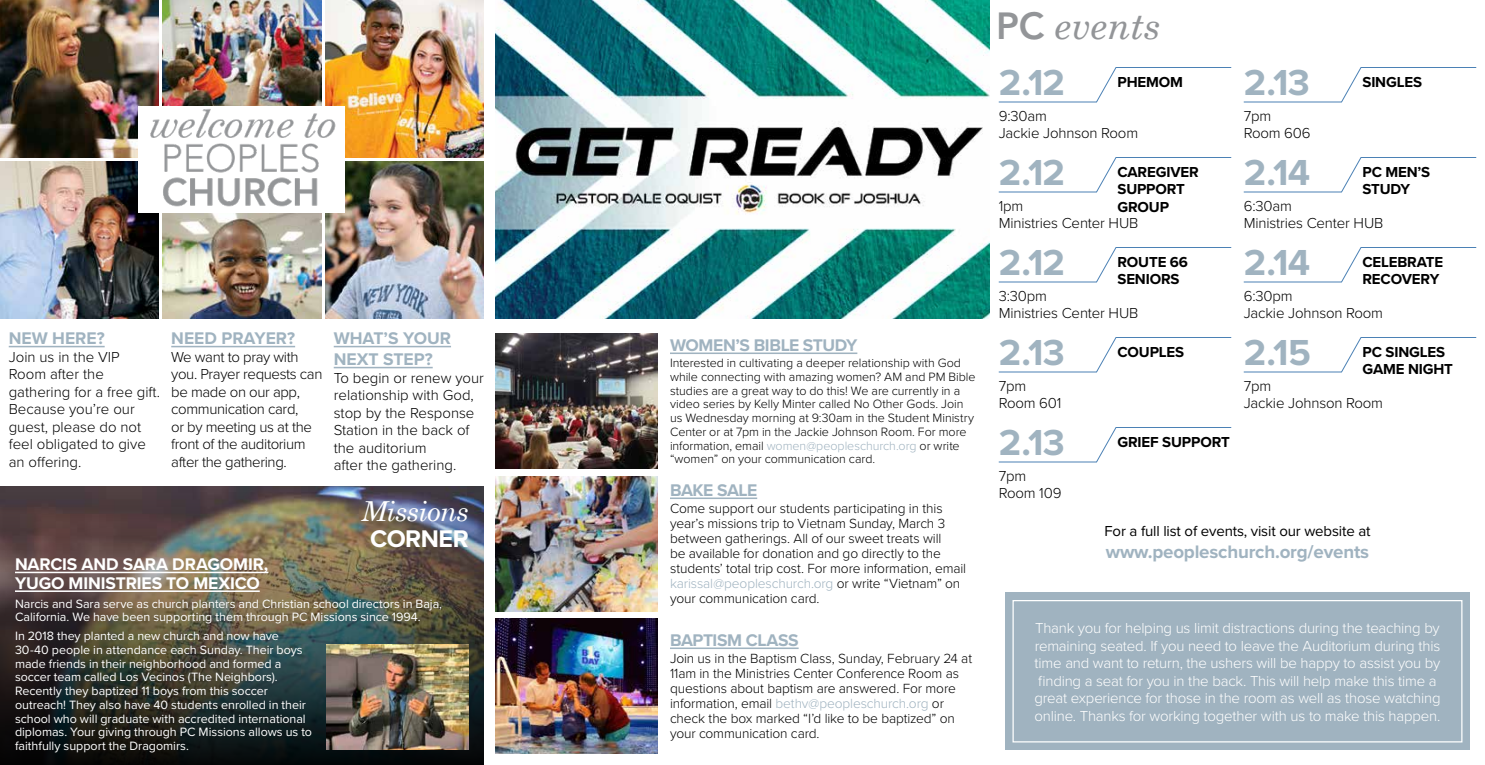
<style>
.page{position:relative;width:1485px;height:765px;background:#fff}
.page>*{position:absolute;margin:0;border:0;box-sizing:border-box;transform-origin:0 0}
.t1{font:700 37.5px "Proxima Nova";letter-spacing:-.02em;color:#a0b3c0}
.t2{font:italic 37.5px "New Century Schlbk";color:#939598}
.t3{font:italic 27.5px "Century Schoolbook";letter-spacing:-.02em;color:#fff}
.t4{font:700 25px "Proxima Nova";letter-spacing:-.02em;color:#fff}
.t5{font:700 18.75px "Proxima Nova";letter-spacing:-.01em;color:#a0b3c0}
.t6{font:700 17.5px "Proxima Nova";letter-spacing:-.02em;color:#a0b3c0}
.t7{font:700 17.5px/18.8px "Proxima Nova";letter-spacing:-.005em;color:#fff}
.t8{font:700 17.5px/21px "Proxima Nova";color:#a0b3c0}
.t9{font:300 15px/17.5px "Proxima Nova";letter-spacing:-.01em;color:#000}
.t10{font:300 15px/17.5px "Proxima Nova";letter-spacing:-.015em;color:#fff}
.t11{font:700 15px/17.5px "Proxima Nova";letter-spacing:-.01em;color:#000}
.t12{font:15px "Proxima Nova";letter-spacing:-.01em;color:#000}
.t13{font:300 13.75px/15px "Proxima Nova";letter-spacing:-.01em;color:#000}
.t14{font:12.5px/13.8px "Proxima Nova";letter-spacing:-.005em;color:#fff}
.t15{font:300 12.5px/13.8px "Proxima Nova";letter-spacing:-.005em;color:#000}
.s1{color:#a0b3c0}
.s2{font-family:"Avenir";font-weight:800;font-style:normal}
</style>
<div class="page">
<img style="left:0;top:486px;width:484px;height:6px">
<img style="left:0;top:492px;width:484px;height:273px">
<hr style="left:15px;top:572px;width:253px;height:1px;background:#fff">
<hr style="left:15px;top:590px;width:245px;height:2px;background:#fff">
<hr style="left:670px;top:353px;width:187px;height:1px;background:#a0b3c0">
<hr style="left:670px;top:648px;width:129px;height:1px;background:#a0b3c0">
<hr style="left:670px;top:498px;width:87px;height:1px;background:#a0b3c0">
<img style="left:0;top:0;width:159px;height:158px">
<img style="left:0;top:161px;width:159px;height:158px">
<img style="left:162px;top:0;width:159px;height:106px">
<img style="left:162px;top:213px;width:159px;height:106px">
<img style="left:325px;top:0;width:159px;height:158px">
<img style="left:325px;top:161px;width:159px;height:158px">
<div style="left:139px;top:106px;width:206px;height:106px;background:#fff"></div>
<img style="left:150px;top:109px;width:186px;height:98px">
<hr style="left:9px;top:346px;width:96px;height:1px;background:#a0b3c0">
<hr style="left:171px;top:346px;width:124px;height:1px;background:#a0b3c0">
<hr style="left:334px;top:346px;width:117px;height:1px;background:#a0b3c0">
<hr style="left:334px;top:367px;width:99px;height:1px;background:#a0b3c0">
<img style="left:495px;top:619px;width:163px;height:135px">
<img style="left:495px;top:476px;width:163px;height:135px">
<img style="left:495px;top:334px;width:163px;height:135px">
<img style="left:326px;top:645px;width:143px;height:105px">
<img style="left:495px;top:0;width:495px;height:319px">
<div style="left:1005px;top:592px;width:465px;height:158px;background:#a0b3c0"></div>
<div style="left:1012px;top:600px;width:450px;height:142px;border:1px solid #fff"></div>
<svg style="left:998px;top:67px;width:234px;height:36px"></svg>
<svg style="left:1243px;top:67px;width:234px;height:36px"></svg>
<svg style="left:998px;top:157px;width:234px;height:36px"></svg>
<svg style="left:1243px;top:157px;width:234px;height:36px"></svg>
<svg style="left:998px;top:247px;width:234px;height:36px"></svg>
<svg style="left:1243px;top:247px;width:234px;height:36px"></svg>
<svg style="left:998px;top:337px;width:234px;height:36px"></svg>
<svg style="left:1243px;top:337px;width:234px;height:36px"></svg>
<svg style="left:998px;top:427px;width:234px;height:36px"></svg>
<p class="t6" style="left:9px;top:325px;width:97px">NEW HERE?</p>
<p class="t9" style="left:9px;top:347px;width:153px">Join us in the VIP<br>Room after the gathering for a free gift.<br>Because you’re our guest, please do not feel obligated to give an offering.</p>
<p class="t8" style="left:171px;top:327px;width:125px">NEED PRAYER?</p>
<p class="t9" style="left:171px;top:347px;width:153px">We want to pray with you. Prayer requests can be made on our app, communication card,<br>or by meeting us at the front of the auditorium after the gathering.</p>
<p class="t8" style="left:334px;top:327px;width:119px">WHAT’S YOUR<br>NEXT STEP?</p>
<p class="t9" style="left:334px;top:368px;width:152px">To begin or renew your relationship with God, stop by the Response<br>Station in the back of the auditorium<br>after the gathering.</p>
<h2 class="t3" style="left:361px;top:494px;width:109px">Missions</h2>
<h3 class="t4" style="left:370px;top:520px;width:100px">CORNER</h3>
<p class="t7" style="left:15px;top:554px;width:255px">NARCIS AND SARA DRAGOMIR,<br>YUGO MINISTRIES TO MEXICO</p>
<p class="t14" style="left:15px;top:596px;width:429px">Narcis and Sara serve as church planters and Christian school directors in Baja,<br>California. We have been supporting them through PC Missions since 1994.</p>
<p class="t14" style="left:15px;top:628px;width:299px">In 2018 they planted a new church and now have 30-40 people in attendance each Sunday. Their boys made friends in their neighborhood and formed a soccer team called Los Vecinos (The Neighbors).<br>Recently they baptized 11 boys from this soccer outreach! They also have 40 students enrolled in their school who will graduate with accredited international diplomas. Your giving through PC Missions allows us to faithfully support the Dragomirs.</p>
<p class="t6" style="left:670px;top:332px;width:189px">WOMEN’S BIBLE STUDY</p>
<p class="t15" style="left:670px;top:355px;width:307px">Interested in cultivating a deeper relationship with God while connecting with amazing women? AM and PM Bible studies are a great way to do this! We are currently in a video series by Kelly Minter called No Other Gods. Join us Wednesday morning at 9:30am in the Student Ministry Center or at 7pm in the Jackie Johnson Room. For more information, email <span class="s1">women@peopleschurch.org</span> or write “women” on your communication card.</p>
<p class="t6" style="left:670px;top:477px;width:89px">BAKE SALE</p>
<p class="t13" style="left:670px;top:501px;width:298px">Come support our students participating in this year’s missions trip to Vietnam Sunday, March 3 between gatherings. All of our sweet treats will<br>be available for donation and go directly to the students’ total trip cost. For more information, email <span class="s1">karissal@peopleschurch.org</span> or write “Vietnam” on your communication card.</p>
<p class="t6" style="left:670px;top:627px;width:130px">BAPTISM CLASS</p>
<p class="t13" style="left:670px;top:651px;width:304px">Join us in the Baptism Class, Sunday, February 24 at 11am in the Ministries Center Conference Room as questions about baptism are answered. For more information, email <span class="s1">bethv@peopleschurch.org</span> or check the box marked “I’d like to be baptized” on your communication card.</p>
<h1 class="t2" style="left:996px;top:2px;width:167px"><span class="s2">PC</span> events</h1>
<h1 class="t1" style="left:999px;top:54px;width:68px">2.12</h1>
<h1 class="t1" style="left:1244px;top:54px;width:68px">2.13</h1>
<p class="t11" style="left:1118px;top:73px;width:67px">PHEMOM</p>
<p class="t11" style="left:1362px;top:73px;width:61px">SINGLES</p>
<p class="t9" style="left:999px;top:106px;width:141px">9:30am<br>Jackie Johnson Room</p>
<p class="t9" style="left:1244px;top:106px;width:68px">7pm<br>Room 606</p>
<h1 class="t1" style="left:999px;top:144px;width:68px">2.12</h1>
<h1 class="t1" style="left:1244px;top:144px;width:68px">2.14</h1>
<p class="t11" style="left:1118px;top:163px;width:83px">CAREGIVER<br>SUPPORT<br>GROUP</p>
<p class="t11" style="left:1362px;top:163px;width:69px">PC MEN’S<br>STUDY</p>
<p class="t9" style="left:999px;top:196px;width:141px">1pm<br>Ministries Center HUB</p>
<p class="t9" style="left:1244px;top:196px;width:141px">6:30am<br>Ministries Center HUB</p>
<h1 class="t1" style="left:999px;top:234px;width:68px">2.12</h1>
<h1 class="t1" style="left:1244px;top:234px;width:68px">2.14</h1>
<p class="t11" style="left:1118px;top:253px;width:72px">ROUTE 66<br>SENIORS</p>
<p class="t11" style="left:1362px;top:253px;width:82px">CELEBRATE<br>RECOVERY</p>
<p class="t9" style="left:999px;top:286px;width:141px">3:30pm<br>Ministries Center HUB</p>
<p class="t9" style="left:1244px;top:286px;width:141px">6:30pm<br>Jackie Johnson Room</p>
<h1 class="t1" style="left:999px;top:324px;width:68px">2.13</h1>
<h1 class="t1" style="left:1244px;top:324px;width:69px">2.15</h1>
<p class="t11" style="left:1118px;top:343px;width:68px">COUPLES</p>
<p class="t11" style="left:1362px;top:343px;width:92px">PC SINGLES<br>GAME NIGHT</p>
<p class="t9" style="left:999px;top:376px;width:64px">7pm<br>Room 601</p>
<p class="t9" style="left:1244px;top:376px;width:141px">7pm<br>Jackie Johnson Room</p>
<h1 class="t1" style="left:999px;top:414px;width:68px">2.13</h1>
<p class="t9" style="left:999px;top:466px;width:64px">7pm<br>Room 109</p>
<p class="t11" style="left:1118px;top:433px;width:114px">GRIEF SUPPORT</p>
<p class="t12" style="left:1104px;top:519px;width:268px">For a full list of events, visit our website at</p>
<p class="t5" style="left:1106px;top:538px;width:265px">www.peopleschurch.org/events</p>
<p class="t10" style="left:1034px;top:619px;width:408px">Thank you for helping us limit distractions during the teaching by remaining seated. If you need to leave the Auditorium during this time and want to return, the ushers will be happy to assist you by finding a seat for you in the back. This will help make this time a great experience for those in the room as well as those watching online. Thanks for working together with us to make this happen.</p>
</div>
